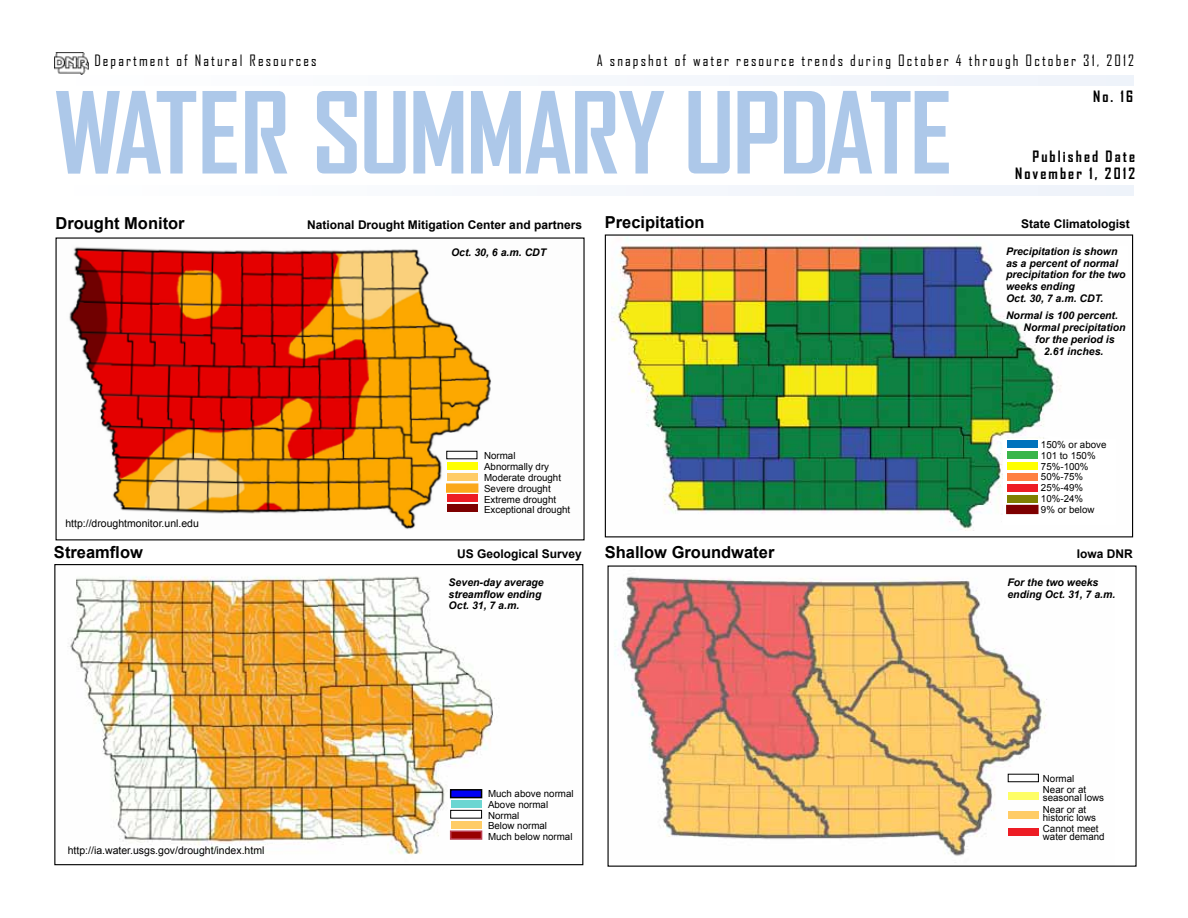
<style>
.page{position:relative;width:1188px;height:918px;background:#fff}
.page>*{position:absolute;margin:0;border:0;box-sizing:border-box;transform-origin:0 0}
.t1{font:700 108px "Agency FB";letter-spacing:-.02em;color:#adc8e9}
.t2{font:700 16.5px "Arial";color:#000}
.t3{font:15px "Agency FB";letter-spacing:.14em;color:#000}
.t4{font:700 15px/16.5px "Agency FB";letter-spacing:.14em;color:#000;text-align:right}
.t5{font:700 12px "Arial";color:#000}
.t6{font:italic 700 10.5px/11.7px "Arial";color:#000}
.t7{font:10.5px "Arial";color:#000}
.t8{font:9.75px/10.8px "Arial";color:#000}
</style>
<div class="page">
<img style="left:69px;top:247px;width:423px;height:273px">
<img style="left:397px;top:520px;width:19px;height:9px">
<img style="left:68px;top:576px;width:427px;height:279px">
<div style="left:54px;top:564px;width:529px;height:301px;border:1px solid #000"></div>
<div style="left:56px;top:76px;width:1078px;height:9px;background:#f5f8fc"></div>
<div style="left:53px;top:186px;width:1081px;height:9px;background:#f5f8fc"></div>
<img style="left:611px;top:237px;width:450px;height:294px">
<img style="left:1007px;top:247px;width:54px;height:32px">
<img style="left:1003px;top:439px;width:58px;height:85px">
<div style="left:605px;top:234px;width:528px;height:303px;border:1px solid #000"></div>
<img style="left:54px;top:52px;width:34px;height:22px">
<img style="left:614px;top:576px;width:433px;height:280px">
<div style="left:1008px;top:793px;width:31px;height:7px;background:#fefe65"></div>
<div style="left:1008px;top:811px;width:31px;height:8px;background:#fc6"></div>
<div style="left:1008px;top:828px;width:31px;height:8px;background:#ed1c24"></div>
<div style="left:1008px;top:774px;width:31px;height:8px;border:1px solid #000"></div>
<div style="left:451px;top:821px;width:31px;height:8px;background:#fc6"></div>
<div style="left:450px;top:830px;width:32px;height:10px;background:#900;border:2px solid #ba3f53"></div>
<div style="left:451px;top:800px;width:31px;height:8px;background:#6cd6d2"></div>
<div style="left:451px;top:810px;width:31px;height:8px;background:#fff"></div>
<div style="left:450px;top:810px;width:32px;height:8px;border:1px solid #000"></div>
<div style="left:451px;top:790px;width:31px;height:8px;background:#0000f4"></div>
<div style="left:450px;top:789px;width:32px;height:9px;border:2px solid #000"></div>
<div style="left:447px;top:462px;width:31px;height:8px;background:#ff0"></div>
<div style="left:447px;top:473px;width:31px;height:8px;background:#fc6"></div>
<div style="left:446px;top:483px;width:32px;height:10px;background:#fba81a;border:2px solid #fba81a"></div>
<div style="left:447px;top:494px;width:31px;height:8px;background:#ed1c24"></div>
<div style="left:447px;top:504px;width:31px;height:8px;background:#7e0000"></div>
<div style="left:1007px;top:462px;width:31px;height:8px;background:#ff0"></div>
<div style="left:1007px;top:473px;width:31px;height:7px;background:#ff8041"></div>
<div style="left:1007px;top:440px;width:31px;height:8px;background:#0072bc"></div>
<div style="left:1007px;top:451px;width:31px;height:8px;background:#39b54a"></div>
<div style="left:1007px;top:495px;width:31px;height:8px;background:#7f8000"></div>
<div style="left:1006px;top:505px;width:33px;height:9px;background:#7e0000"></div>
<div style="left:1007px;top:484px;width:31px;height:8px;background:#ed1c24"></div>
<h3 class="t3" style="left:597px;top:51px;width:539px">A snapshot of water resource trends during October 4 through October 31, 2012</h3>
<h3 class="t3" style="left:59px;top:51px;width:259px">Iowa Department of Natural Resources</h3>
<h1 class="t1" style="left:54px;top:66px;width:900px">WATER SUMMARY UPDATE</h1>
<h3 class="t4" style="left:1093px;top:88px;width:42px">No. 16</h3>
<h3 class="t4" style="left:1015px;top:148px;width:121px">Published Date<br>November 1, 2012</h3>
<h2 class="t2" style="left:56px;top:212px;width:131px">Drought Monitor</h2>
<p class="t5" style="left:307px;top:217px;width:276px">National Drought Mitigation Center and partners</p>
<p class="t6" style="left:451px;top:247px;width:97px">Oct. 30, 6 a.m. CDT</p>
<h2 class="t2" style="left:605px;top:212px;width:101px">Precipitation</h2>
<p class="t5" style="left:1021px;top:216px;width:110px">State Climatologist</p>
<p class="t6" style="left:1006px;top:246px;width:121px">Precipitation is shown as a percent of normal precipitation for the two weeks ending<br>Oct. 30, 7 a.m. CDT.</p>
<p class="t6" style="left:1006px;top:310px;width:114px">Normal is 100 percent.</p>
<p class="t6" style="left:1024px;top:322px;width:104px">Normal precipitation</p>
<p class="t6" style="left:1035px;top:334px;width:81px">for the period is</p>
<p class="t6" style="left:1044px;top:345px;width:61px">2.61 inches.</p>
<p class="t7" style="left:65px;top:516px;width:135px">http://droughtmonitor.unl.edu</p>
<p class="t8" style="left:484px;top:451px;width:88px">Normal<br>Abnormally dry<br>Moderate drought<br>Severe drought<br>Extreme drought<br>Exceptional drought</p>
<p class="t8" style="left:1041px;top:439px;width:67px">150% or above<br>101 to 150%<br>75%-100%<br>50%-75%<br>25%-49%<br>10%-24%<br>9% or below</p>
<h2 class="t2" style="left:54px;top:541px;width:90px">Streamflow</h2>
<p class="t5" style="left:457px;top:546px;width:126px">US Geological Survey</p>
<h2 class="t2" style="left:605px;top:541px;width:171px">Shallow Groundwater</h2>
<p class="t5" style="left:1077px;top:546px;width:58px">Iowa DNR</p>
<p class="t7" style="left:68px;top:843px;width:198px">http://ia.water.usgs.gov/drought/index.html</p>
<p class="t6" style="left:449px;top:577px;width:97px">Seven-day average streamflow ending<br>Oct. 31, 7 a.m.</p>
<p class="t8" style="left:488px;top:788px;width:87px">Much above normal<br>Above normal<br>Normal<br>Below normal<br>Much below normal</p>
<p class="t6" style="left:1007px;top:577px;width:109px">For the two weeks ending Oct. 31, 7 a.m.</p>
<p class="t8" style="left:1043px;top:773px;width:45px;line-height:11.2px">Normal<br>Near or at</p>
<p class="t8" style="left:1043px;top:793px;width:63px;line-height:11.2px">seasonal lows<br>Near or at</p>
<p class="t8" style="left:1043px;top:812px;width:57px;line-height:11.2px">historic lows<br>Cannot meet</p>
<p class="t8" style="left:1043px;top:832px;width:63px">water demand</p>
</div>
